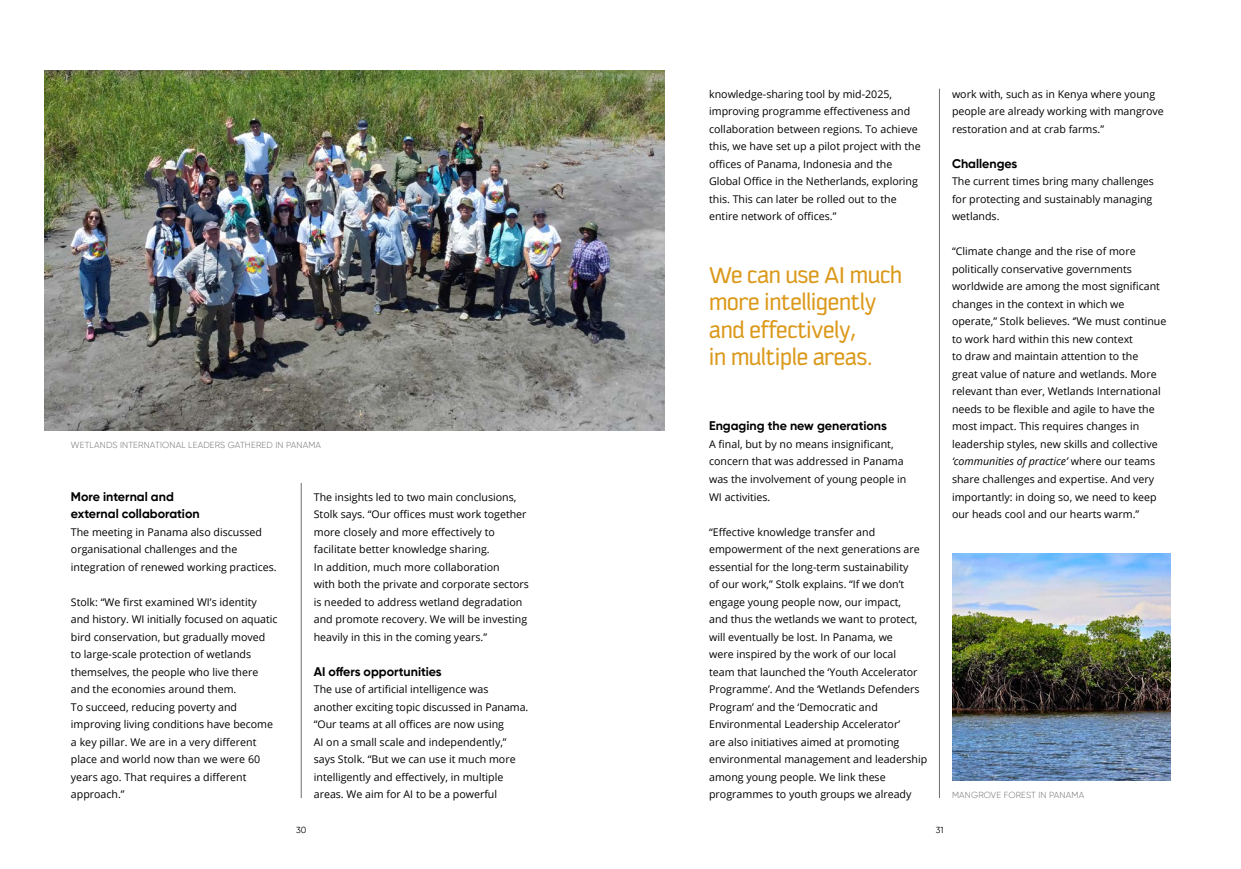
<style>
.page{position:relative;width:1241px;height:869px;background:#fff}
.page>*{position:absolute;margin:0;border:0;box-sizing:border-box;transform-origin:0 0}
.t1{font:25px/27.5px "Kautiva Pro";color:#db991b}
.t2{font:700 12.5px/17.5px "Gilroy";color:#000}
.t3{font:10.62px/17.5px "Open Sans";color:#000}
.t4{font:300 8.75px "Gilroy";letter-spacing:.02em;color:#706f6f}
.t5{font:8.75px "Gilroy";color:#000}
.s1{font-style:italic}
</style>
<div class="page">
<hr style="left:301px;top:482px;width:1px;height:315px;background:#706f6f">
<hr style="left:939px;top:89px;width:1px;height:708px;background:#706f6f">
<img style="left:44px;top:71px;width:620px;height:359px">
<img style="left:952px;top:553px;width:217px;height:227px">
<p class="t4" style="left:71px;top:439px;width:252px">WETLANDS INTERNATIONAL LEADERS GATHERED IN PANAMA</p>
<p class="t2" style="left:71px;top:487px;width:130px">More internal and external collaboration</p>
<p class="t3" style="left:71px;top:522px;width:207px">The meeting in Panama also discussed organisational challenges and the integration of renewed working practices.</p>
<p class="t3" style="left:71px;top:592px;width:208px">Stolk: “We first examined WI’s identity and history. WI initially focused on aquatic bird conservation, but gradually moved to large-scale protection of wetlands themselves, the people who live there and the economies around them.<br>To succeed, reducing poverty and improving living conditions have become a key pillar. We are in a very different place and world now than we were 60 years ago. That requires a different approach.”</p>
<p class="t3" style="left:314px;top:487px;width:217px">The insights led to two main conclusions, Stolk says. “Our offices must work together more closely and more effectively to facilitate better knowledge sharing.<br>In addition, much more collaboration<br>with both the private and corporate sectors is needed to address wetland degradation and promote recovery. We will be investing heavily in this in the coming years.”</p>
<p class="t2" style="left:314px;top:662px;width:129px">AI offers opportunities</p>
<p class="t3" style="left:314px;top:680px;width:216px">The use of artificial intelligence was another exciting topic discussed in Panama. “Our teams at all offices are now using<br>AI on a small scale and independently,” says Stolk. “But we can use it much more intelligently and effectively, in multiple areas. We aim for AI to be a powerful</p>
<p class="t3" style="left:709px;top:85px;width:213px">knowledge-sharing tool by mid-2025, improving programme effectiveness and collaboration between regions. To achieve this, we have set up a pilot project with the offices of Panama, Indonesia and the Global Office in the Netherlands, exploring this. This can later be rolled out to the entire network of offices.”</p>
<h1 class="t1" style="left:709px;top:261px;width:194px">We can use AI much more intelligently and effectively,<br>in multiple areas.</h1>
<p class="t2" style="left:709px;top:417px;width:179px">Engaging the new generations</p>
<p class="t3" style="left:709px;top:435px;width:199px">A final, but by no means insignificant, concern that was addressed in Panama was the involvement of young people in<br>WI activities.</p>
<p class="t3" style="left:709px;top:522px;width:219px">“Effective knowledge transfer and empowerment of the next generations are essential for the long-term sustainability<br>of our work,” Stolk explains. “If we don’t engage young people now, our impact,<br>and thus the wetlands we want to protect, will eventually be lost. In Panama, we<br>were inspired by the work of our local<br>team that launched the ‘Youth Accelerator Programme’. And the ‘Wetlands Defenders Program’ and the ‘Democratic and Environmental Leadership Accelerator’<br>are also initiatives aimed at promoting environmental management and leadership among young people. We link these programmes to youth groups we already</p>
<p class="t3" style="left:951px;top:85px;width:213px">work with, such as in Kenya where young people are already working with mangrove restoration and at crab farms.”</p>
<p class="t2" style="left:951px;top:154px;width:67px">Challenges</p>
<p class="t3" style="left:951px;top:172px;width:203px">The current times bring many challenges for protecting and sustainably managing wetlands.</p>
<p class="t3" style="left:951px;top:242px;width:216px">“Climate change and the rise of more politically conservative governments worldwide are among the most significant changes in the context in which we operate,” Stolk believes. ‘’We must continue to work hard within this new context<br>to draw and maintain attention to the great value of nature and wetlands. More relevant than ever, Wetlands International needs to be flexible and agile to have the most impact. This requires changes in leadership styles, new skills and collective <span class="s1">‘communities of practice’</span> where our teams share challenges and expertise. And very importantly: in doing so, we need to keep our heads cool and our hearts warm.”</p>
<p class="t4" style="left:951px;top:789px;width:134px">MANGROVE FOREST IN PANAMA</p>
<p class="t5" style="left:296px;top:824px;width:12px">30</p>
<p class="t5" style="left:935px;top:824px;width:9px">31</p>
</div>
